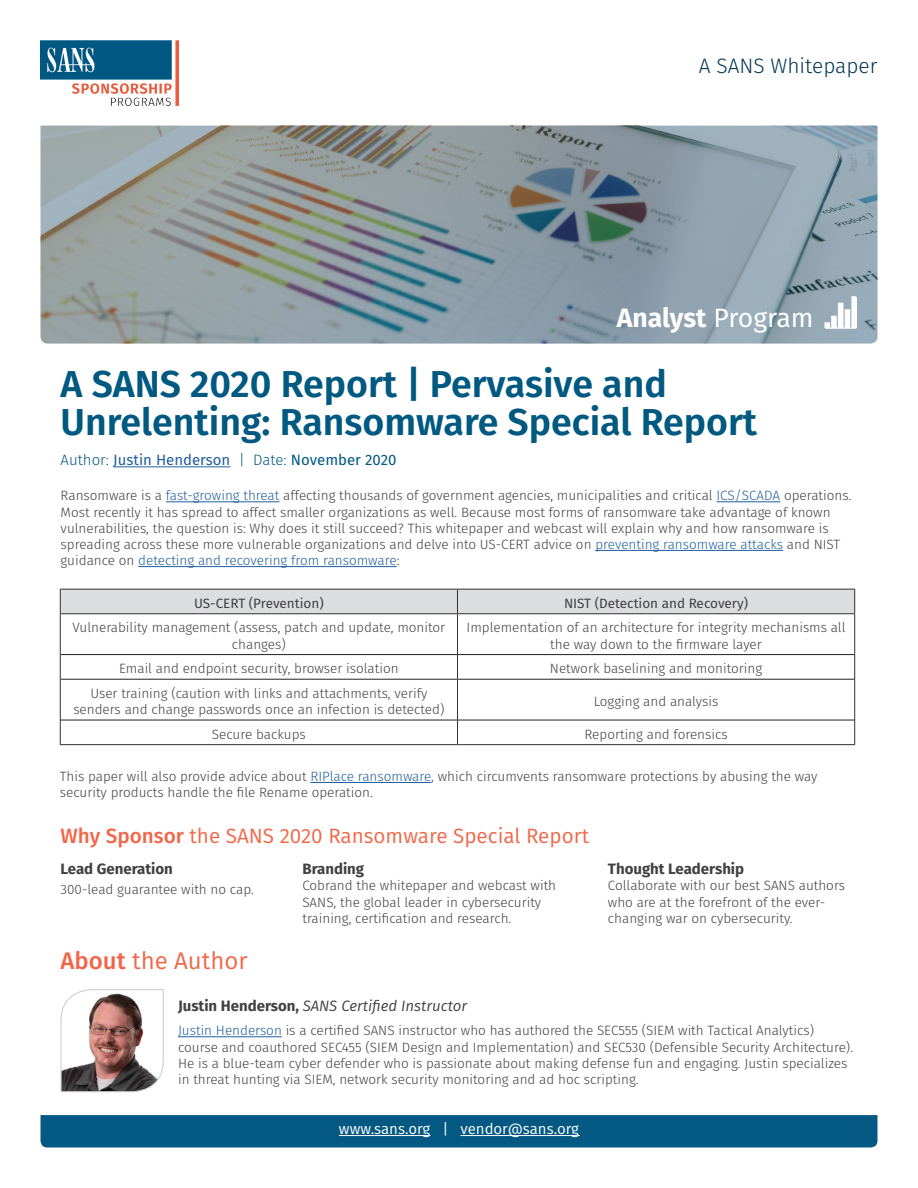
<style>
.page{position:relative;width:918px;height:1188px;background:#fff}
.page>*{position:absolute;margin:0;border:0;box-sizing:border-box;transform-origin:0 0}
.t1{font:600 37.5px/37.5px "Fira Sans";color:#005981}
.t2{font:700 26.55px "Fira Sans";letter-spacing:-.005em;color:#fff}
.t3{font:24px "Fira Sans";color:#f26648}
.t4{font:300 20.85px "Fira Sans";color:#003554}
.t5{font:20.7px "Fira Sans";color:#f26648}
.t6{font:15px "Fira Sans";color:#215e9f}
.t7{font:700 15px "Fira Sans";color:#414042}
.t8{font:italic 15px "Fira Sans";color:#414142}
.t9{font:15px "Fira Sans";color:#fff}
.t10{font:300 13.5px/16.2px "Fira Sans";color:#414042}
.t11{font:300 13.5px/16.2px "Fira Sans";color:#414142}
.t12{font:13.5px "Fira Sans";color:#414042}
.s1{font-weight:400}
.s2{font-weight:300;color:#005981}
.s3{color:#005981}
.s4{color:#215e9f}
.s5{font-weight:500}
.s6{font-weight:700;font-style:normal}
</style>
<div class="page">
<div style="left:40px;top:1115px;width:838px;height:33px;background:#045983"></div>
<hr style="left:339px;top:1135px;width:91px;height:1px;background:#fff">
<hr style="left:460px;top:1135px;width:120px;height:1px;background:#fff">
<img style="left:41px;top:41px;width:138px;height:64px">
<svg style="left:40px;top:126px;width:838px;height:218px;background:#8c9aa0"></svg>
<svg style="left:824px;top:296px;width:33px;height:33px"></svg>
<hr style="left:113px;top:466px;width:117px;height:1px;background:#215e9f">
<svg style="left:60px;top:989px;width:104px;height:104px"></svg>
<hr style="left:178px;top:1036px;width:104px;height:1px;background:#215e9f">
<hr style="left:166px;top:501px;width:114px;height:1px;background:#215e9f">
<hr style="left:717px;top:501px;width:63px;height:1px;background:#215e9f">
<hr style="left:595px;top:550px;width:188px;height:1px;background:#215e9f">
<hr style="left:138px;top:566px;width:259px;height:1px;background:#215e9f">
<div style="left:60px;top:589px;width:795px;height:24px;background:#dcddde"></div>
<hr style="left:60px;top:613px;width:397px;height:1px;background:#323031">
<hr style="left:457px;top:613px;width:398px;height:1px;background:#323031">
<hr style="left:60px;top:614px;width:1px;height:41px;background:#323031">
<hr style="left:457px;top:614px;width:1px;height:40px;background:#323031">
<hr style="left:854px;top:614px;width:1px;height:41px;background:#323031">
<svg style="left:60px;top:655px;width:1px;height:24px"></svg>
<svg style="left:457px;top:655px;width:1px;height:24px"></svg>
<svg style="left:854px;top:655px;width:1px;height:24px"></svg>
<hr style="left:60px;top:679px;width:1px;height:41px;background:#323031">
<hr style="left:457px;top:680px;width:1px;height:40px;background:#323031">
<hr style="left:854px;top:679px;width:1px;height:41px;background:#323031">
<svg style="left:60px;top:720px;width:1px;height:24px"></svg>
<svg style="left:457px;top:721px;width:1px;height:23px"></svg>
<svg style="left:854px;top:720px;width:1px;height:24px"></svg>
<hr style="left:60px;top:744px;width:397px;height:1px;background:#323031">
<hr style="left:457px;top:744px;width:398px;height:1px;background:#323031">
<hr style="left:61px;top:654px;width:396px;height:1px;background:#231f20">
<hr style="left:457px;top:654px;width:397px;height:1px;background:#231f20">
<hr style="left:61px;top:679px;width:396px;height:1px;background:#231f20">
<hr style="left:457px;top:679px;width:397px;height:1px;background:#231f20">
<hr style="left:61px;top:720px;width:396px;height:1px;background:#231f20">
<hr style="left:457px;top:720px;width:397px;height:1px;background:#231f20">
<hr style="left:310px;top:782px;width:121px;height:1px;background:#215e9f">
<p class="t4" style="left:699px;top:51px;width:180px">A SANS Whitepaper</p>
<p class="t2" style="left:617px;top:295px;width:198px">Analyst <span class="s1">Program</span></p>
<p class="t1" style="left:61px;top:363px;width:698px">A SANS 2020 Report | Pervasive and<br>Unrelenting: Ransomware Special Report</p>
<p class="t6" style="left:61px;top:449px;width:337px"><span class="s2">Author:</span> Justin Henderson <span class="s2">| Date:</span> <span class="s3">November 2020</span></p>
<p class="t10" style="left:61px;top:488px;width:792px">Ransomware is a <span class="s4">fast-growing threat</span> affecting thousands of government agencies, municipalities and critical <span class="s4">ICS/SCADA</span> operations.<br>Most recently it has spread to affect smaller organizations as well. Because most forms of ransomware take advantage of known vulnerabilities, the question is: Why does it still succeed? This whitepaper and webcast will explain why and how ransomware is spreading across these more vulnerable organizations and delve into US-CERT advice on <span class="s4">preventing ransomware attacks</span> and NIST guidance on <span class="s4">detecting and recovering from ransomware</span>:</p>
<p class="t12" style="left:194px;top:593px;width:131px">US-CERT (Prevention)</p>
<p class="t12" style="left:564px;top:593px;width:186px">NIST (Detection and Recovery)</p>
<p class="t10" style="left:72px;top:620px;width:374px;text-align:center">Vulnerability management (assess, patch and update, monitor changes)</p>
<p class="t10" style="left:467px;top:620px;width:380px;text-align:center">Implementation of an architecture for integrity mechanisms all the way down to the firmware layer</p>
<p class="t10" style="left:119px;top:660px;width:281px">Email and endpoint security, browser isolation</p>
<p class="t10" style="left:550px;top:660px;width:214px">Network baselining and monitoring</p>
<p class="t10" style="left:73px;top:685px;width:373px;text-align:center">User training (caution with links and attachments, verify senders and change passwords once an infection is detected)</p>
<p class="t10" style="left:594px;top:693px;width:126px">Logging and analysis</p>
<p class="t10" style="left:212px;top:726px;width:95px">Secure backups</p>
<p class="t10" style="left:584px;top:726px;width:145px">Reporting and forensics</p>
<p class="t10" style="left:60px;top:768px;width:759px">This paper will also provide advice about <span class="s4">RIPlace ransomware</span>, which circumvents ransomware protections by abusing the way security products handle the file Rename operation.</p>
<p class="t5" style="left:61px;top:821px;width:530px"><span class="s5">Why Sponsor</span> the SANS 2020 Ransomware Special Report</p>
<p class="t7" style="left:61px;top:856px;width:114px">Lead Generation</p>
<p class="t10" style="left:61px;top:881px;width:195px">300-lead guarantee with no cap.</p>
<p class="t3" style="left:61px;top:943px;width:189px"><span class="s5">About</span> the Author</p>
<p class="t7" style="left:302px;top:856px;width:63px">Branding</p>
<p class="t10" style="left:302px;top:878px;width:255px">Cobrand the whitepaper and webcast with<br>SANS, the global leader in cybersecurity training, certification and research.</p>
<p class="t8" style="left:178px;top:995px;width:291px"><span class="s6">Justin Henderson,</span> SANS Certified Instructor</p>
<p class="t7" style="left:608px;top:856px;width:138px">Thought Leadership</p>
<p class="t10" style="left:608px;top:878px;width:239px">Collaborate with our best SANS authors who are at the forefront of the ever&shy;changing war on cybersecurity.</p>
<p class="t11" style="left:178px;top:1023px;width:677px"><span class="s4">Justin Henderson</span> is a certified SANS instructor who has authored the SEC555 (SIEM with Tactical Analytics) course and coauthored SEC455 (SIEM Design and Implementation) and SEC530 (Defensible Security Architecture).<br>He is a blue-team cyber defender who is passionate about making defense fun and engaging. Justin specializes in threat hunting via SIEM, network security monitoring and ad hoc scripting.</p>
<p class="t9" style="left:339px;top:1118px;width:242px">www.sans.org | vendor@sans.org</p>
</div>
